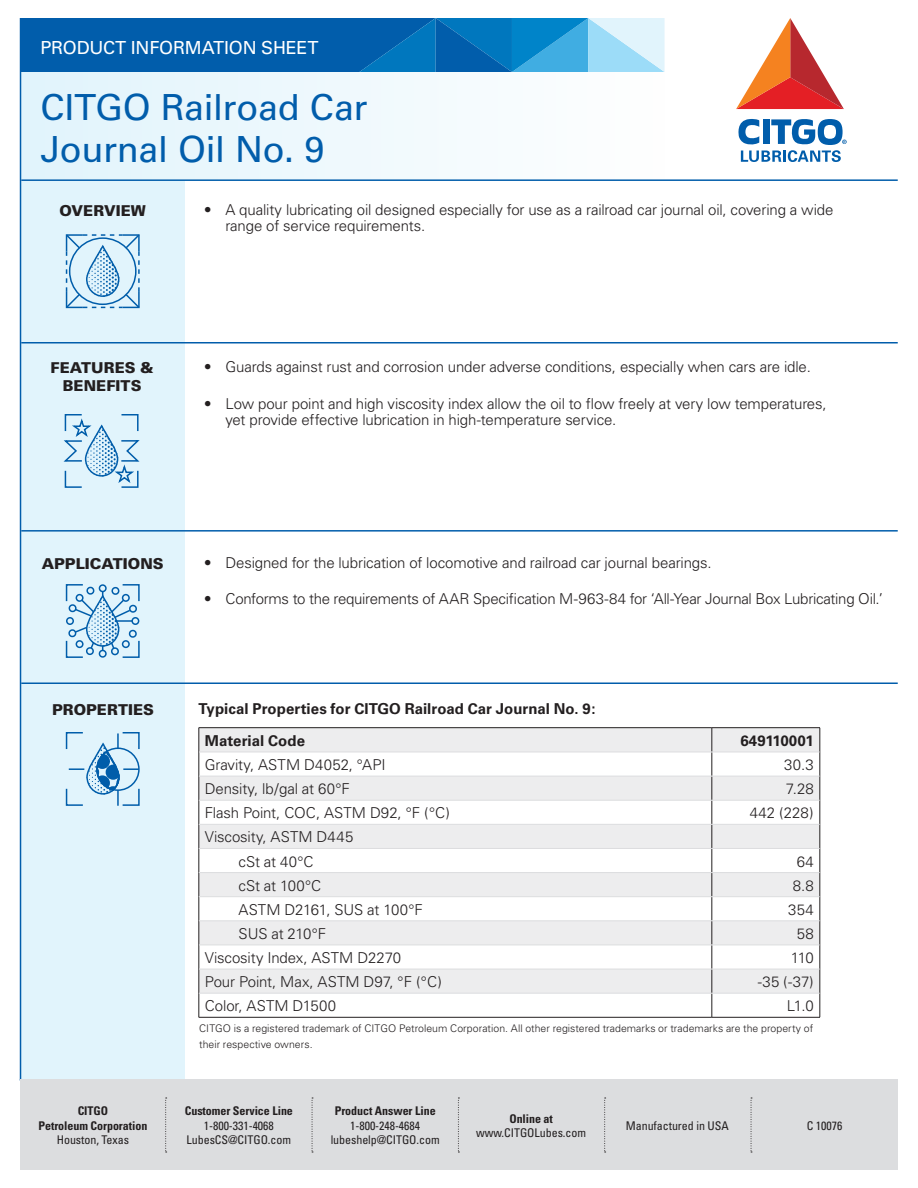
<style>
.page{position:relative;width:918px;height:1188px;background:#fff}
.page>*{position:absolute;margin:0;border:0;box-sizing:border-box;transform-origin:0 0}
.Headers{font:36px "Univers";letter-spacing:-.01em;color:#015dab}
.Headers-2{font:18px "Univers";letter-spacing:-.01em;color:#fff}
.t1{font:300 15px/16.5px "Univers";letter-spacing:-.01em;color:#231f20}
.Disclaimers{font:700 15px "Univers";color:#231f20}
.Headers-3{font:900 15px/18px "Univers";color:#231f20;text-align:center}
.t2{font:300 15px "Univers";letter-spacing:.01em;color:#231f20}
.t3{font:condensed 12px/14.4px "Univers";letter-spacing:-.005em;color:#231f20;text-align:center}
.t4{font:700 condensed 12px/14.4px "Univers";letter-spacing:-.005em;color:#231f20;text-align:center}
.Disclaimers-2{font:300 10.5px/16.5px "Univers";letter-spacing:.005em;color:#231f20}
.s1{font-weight:400}
.s2{font-weight:700}
</style>
<div class="page">
<div style="left:21px;top:181px;width:164px;height:899px;background:#e1f4fc"></div>
<div style="left:21px;top:72px;width:644px;height:108px;background:linear-gradient(to right,#e0f4fc,#fefefe)"></div>
<svg style="left:736px;top:18px;width:108px;height:91px"></svg>
<svg style="left:738px;top:119px;width:109px;height:43px"></svg>
<svg style="left:21px;top:18px;width:644px;height:54px;background:#1b77bb"></svg>
<hr style="left:21px;top:179px;width:877px;height:2px;background:#015dab">
<hr style="left:21px;top:342px;width:877px;height:2px;background:#015dab">
<hr style="left:21px;top:530px;width:877px;height:2px;background:#015dab">
<hr style="left:21px;top:682px;width:877px;height:2px;background:#015dab">
<hr style="left:20px;top:18px;width:1px;height:1062px;background:#015dab">
<hr style="left:20px;top:1079px;width:878px;height:2px;background:#015dab">
<svg style="left:66px;top:234px;width:74px;height:74px"></svg>
<svg style="left:64px;top:414px;width:76px;height:74px"></svg>
<svg style="left:66px;top:584px;width:74px;height:74px"></svg>
<div style="left:20px;top:1080px;width:878px;height:90px;background:#dcdddf"></div>
<svg style="left:751px;top:1098px;width:1px;height:55px"></svg>
<svg style="left:604px;top:1098px;width:2px;height:55px"></svg>
<svg style="left:458px;top:1098px;width:1px;height:55px"></svg>
<svg style="left:312px;top:1098px;width:1px;height:55px"></svg>
<svg style="left:165px;top:1098px;width:2px;height:55px"></svg>
<svg style="left:200px;top:728px;width:620px;height:265px;fill:#ededee"></svg>
<hr style="left:199px;top:727px;width:513px;height:1px;background:#231f20">
<hr style="left:712px;top:727px;width:108px;height:1px;background:#231f20">
<svg style="left:199px;top:728px;width:1px;height:289px"></svg>
<svg style="left:712px;top:728px;width:1px;height:289px"></svg>
<svg style="left:820px;top:728px;width:1px;height:289px"></svg>
<hr style="left:199px;top:1017px;width:513px;height:1px;background:#231f20">
<hr style="left:712px;top:1017px;width:108px;height:1px;background:#231f20">
<hr style="left:199px;top:752px;width:513px;height:1px;background:#dcdddf">
<hr style="left:712px;top:752px;width:108px;height:1px;background:#dcdddf">
<hr style="left:199px;top:776px;width:513px;height:1px;background:#dcdddf">
<hr style="left:712px;top:776px;width:108px;height:1px;background:#dcdddf">
<hr style="left:199px;top:800px;width:513px;height:1px;background:#dcdddf">
<hr style="left:712px;top:800px;width:108px;height:1px;background:#dcdddf">
<hr style="left:199px;top:824px;width:513px;height:1px;background:#dcdddf">
<hr style="left:712px;top:824px;width:108px;height:1px;background:#dcdddf">
<hr style="left:199px;top:848px;width:513px;height:1px;background:#dcdddf">
<hr style="left:712px;top:848px;width:108px;height:1px;background:#dcdddf">
<hr style="left:199px;top:872px;width:513px;height:1px;background:#dcdddf">
<hr style="left:712px;top:872px;width:108px;height:1px;background:#dcdddf">
<hr style="left:199px;top:896px;width:513px;height:1px;background:#dcdddf">
<hr style="left:712px;top:896px;width:108px;height:1px;background:#dcdddf">
<hr style="left:199px;top:921px;width:513px;height:1px;background:#dcdddf">
<hr style="left:712px;top:921px;width:108px;height:1px;background:#dcdddf">
<hr style="left:199px;top:945px;width:513px;height:1px;background:#dcdddf">
<hr style="left:712px;top:945px;width:108px;height:1px;background:#dcdddf">
<hr style="left:199px;top:969px;width:513px;height:1px;background:#dcdddf">
<hr style="left:712px;top:969px;width:108px;height:1px;background:#dcdddf">
<hr style="left:199px;top:993px;width:513px;height:1px;background:#dcdddf">
<hr style="left:712px;top:993px;width:108px;height:1px;background:#dcdddf">
<svg style="left:66px;top:732px;width:74px;height:74px"></svg>
<p class="Headers-2" style="left:40px;top:37px;width:279px">PRODUCT INFORMATION SHEET</p>
<p class="Headers" style="left:40px;top:85px;width:329px">CITGO Railroad Car</p>
<p class="Headers" style="left:40px;top:127px;width:285px">Journal Oil No. 9</p>
<p class="Headers-3" style="left:59px;top:201px;width:88px">OVERVIEW</p>
<p class="Headers-3" style="left:51px;top:359px;width:105px">FEATURES &amp;<br>BENEFITS</p>
<p class="t1" style="left:225px;top:201px;width:610px;text-indent:-20px"><span class="s1">•</span> A quality lubricating oil designed especially for use as a railroad car journal oil, covering a wide range of service requirements.</p>
<p class="t1" style="left:205px;top:359px;width:607px"><span class="s1">•</span> Guards against rust and corrosion under adverse conditions, especially when cars are idle.</p>
<p class="t1" style="left:225px;top:395px;width:603px;text-indent:-20px"><span class="s1">•</span> Low pour point and high viscosity index allow the oil to flow freely at very low temperatures, yet provide effective lubrication in high-temperature service.</p>
<p class="Headers-3" style="left:42px;top:554px;width:123px">APPLICATIONS</p>
<p class="t1" style="left:205px;top:554px;width:508px"><span class="s1">•</span> Designed for the lubrication of locomotive and railroad car journal bearings.</p>
<p class="t1" style="left:205px;top:591px;width:679px"><span class="s1">•</span> Conforms to the requirements of AAR Specification M-963-84 for ‘All-Year Journal Box Lubricating Oil.’</p>
<p class="Headers-3" style="left:52px;top:701px;width:103px">PROPERTIES</p>
<p class="t4" style="left:39px;top:1104px;width:110px">CITGO<br>Petroleum Corporation<br><span class="s1">Houston, Texas</span></p>
<p class="Disclaimers" style="left:199px;top:700px;width:399px">Typical Properties for CITGO Railroad Car Journal No. 9:</p>
<p class="Disclaimers" style="left:205px;top:732px;width:102px">Material Code</p>
<p class="Disclaimers" style="left:740px;top:732px;width:75px">649110001</p>
<p class="t1" style="left:205px;top:757px;width:182px">Gravity, ASTM D4052, °API</p>
<p class="t1" style="left:784px;top:757px;width:31px">30.3</p>
<p class="t1" style="left:205px;top:781px;width:147px">Density, lb/gal at 60°F</p>
<p class="t1" style="left:786px;top:781px;width:29px">7.28</p>
<p class="t1" style="left:205px;top:805px;width:247px">Flash Point, COC, ASTM D92, °F (°C)</p>
<p class="t1" style="left:750px;top:805px;width:66px">442 (228)</p>
<p class="t2" style="left:205px;top:828px;width:150px">Viscosity, ASTM D445</p>
<p class="t1" style="left:239px;top:853px;width:76px">cSt at 40°C</p>
<p class="t1" style="left:797px;top:853px;width:19px">64</p>
<p class="t1" style="left:239px;top:877px;width:84px">cSt at 100°C</p>
<p class="t1" style="left:793px;top:877px;width:23px">8.8</p>
<p class="t1" style="left:239px;top:901px;width:186px">ASTM D2161, SUS at 100°F</p>
<p class="t1" style="left:788px;top:901px;width:27px">354</p>
<p class="t1" style="left:239px;top:925px;width:89px">SUS at 210°F</p>
<p class="t1" style="left:797px;top:925px;width:18px">58</p>
<p class="t1" style="left:205px;top:950px;width:198px">Viscosity Index, ASTM D2270</p>
<p class="t1" style="left:791px;top:950px;width:24px">110</p>
<p class="t1" style="left:205px;top:974px;width:239px">Pour Point, Max, ASTM D97, °F (°C)</p>
<p class="t1" style="left:758px;top:973px;width:57px">-35 (-37)</p>
<p class="t1" style="left:205px;top:998px;width:133px">Color, ASTM D1500</p>
<p class="t1" style="left:787px;top:998px;width:28px">L1.0</p>
<p class="Disclaimers-2" style="left:199px;top:1020px;width:615px">CITGO is a registered trademark of CITGO Petroleum Corporation. All other registered trademarks or trademarks are the property of their respective owners.</p>
<p class="t4" style="left:185px;top:1104px;width:110px">Customer Service Line</p>
<p class="t3" style="left:204px;top:1118px;width:71px">1-800-331-4068</p>
<p class="t3" style="left:187px;top:1132px;width:106px">LubesCS@CITGO.com</p>
<p class="t3" style="left:331px;top:1104px;width:111px"><span class="s2">Product Answer Line<br></span>1-800-248-4684 lubeshelp@CITGO.com</p>
<p class="t3" style="left:476px;top:1111px;width:111px"><span class="s2">Online at </span>www.CITGOLubes.com</p>
<p class="t3" style="left:807px;top:1118px;width:37px">C 10076</p>
<p class="t3" style="left:626px;top:1119px;width:104px">Manufactured in USA</p>
</div>
